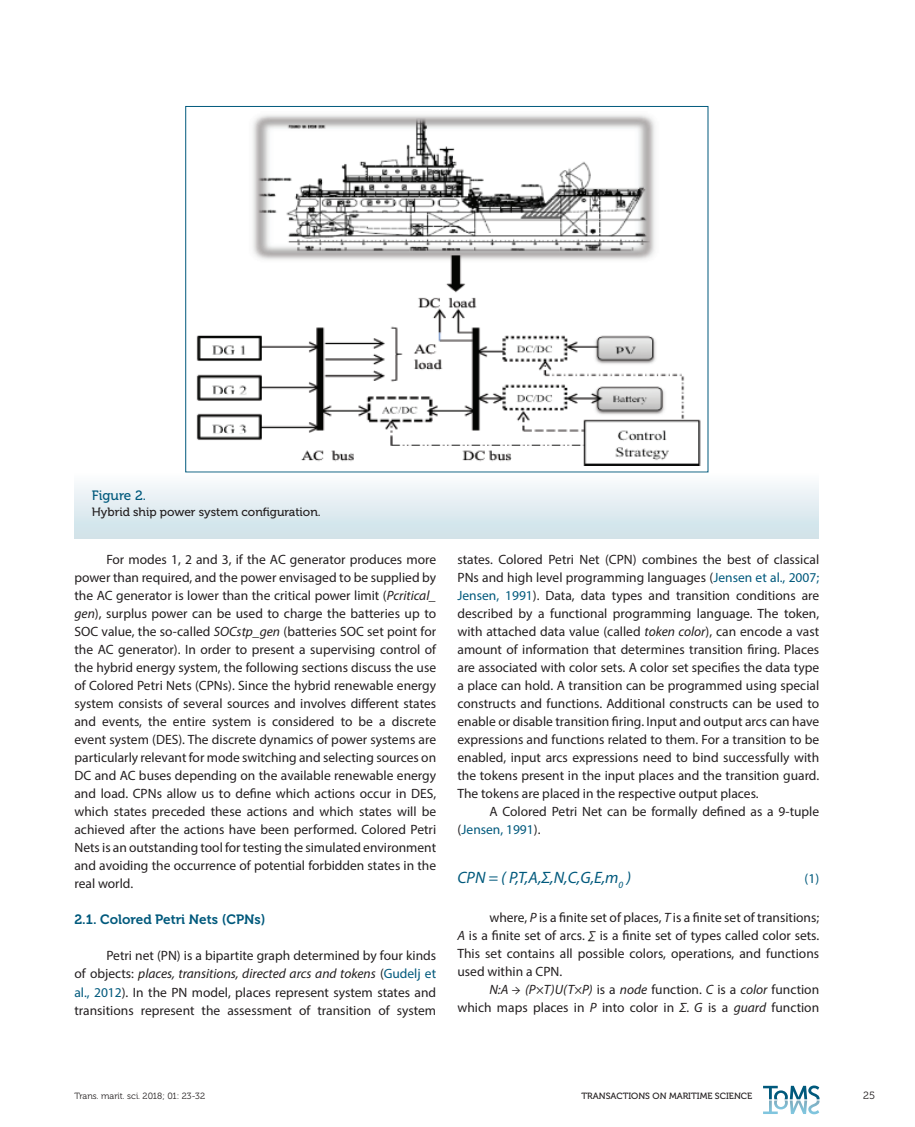
<style>
.page{position:relative;width:915px;height:1127px;background:#fff}
.page>*{position:absolute;margin:0;border:0;box-sizing:border-box;transform-origin:0 0}
.t1{font:italic 16.5px "Myriad Pro";color:#00597c}
.t2{font:13.5px/18px "Myriad Pro";color:#231f20;text-align:justify}
.t3{font:13.5px "Museo 700";color:#00597c}
.t4{font:13.5px "Museo 500";color:#00597c}
.t5{font:13.5px "Myriad Pro";color:#00597c}
.t6{font:12px "Museo 500";color:#231f20}
.t7{font:10.5px "Museo 300";color:#231f20}
.t8{font:italic 9.6px "Myriad Pro";color:#00597c}
.t9{font:9px "Museo 300";color:#231f20}
.t10{font:9px "Museo 500";color:#231f20}
.s1{font-style:italic}
.s2{color:#00597c}
.s3{font-family:"Minion Pro";font-style:italic}
</style>
<div class="page">
<svg style="left:763px;top:1085px;width:56px;height:29px"></svg>
<img style="left:196px;top:115px;width:505px;height:350px">
<div style="left:74px;top:472px;width:744px;height:67px;background:linear-gradient(to bottom,#fdfdfe,#cce0e8)"></div>
<p class="t4" style="left:92px;top:488px;width:56px">Figure 2.</p>
<p class="t6" style="left:92px;top:506px;width:230px">Hybrid ship power system configuration.</p>
<p class="t2" style="left:74px;top:551px;width:363px;text-indent:32px">For modes 1, 2 and 3, if the AC generator produces more power than required, and the power envisaged to be supplied by the AC generator is lower than the critical power limit (<span class="s1">Pcritical_ gen</span>), surplus power can be used to charge the batteries up to SOC value, the so-called <span class="s1">SOCstp_gen</span> (batteries SOC set point for the AC generator). In order to present a supervising control of the hybrid energy system, the following sections discuss the use of Colored Petri Nets (CPNs). Since the hybrid renewable energy system consists of several sources and involves different states and events, the entire system is considered to be a discrete event system (DES). The discrete dynamics of power systems are particularly relevant for mode switching and selecting sources on DC and AC buses depending on the available renewable energy and load. CPNs allow us to define which actions occur in DES, which states preceded these actions and which states will be achieved after the actions have been performed. Colored Petri Nets is an outstanding tool for testing the simulated environment and avoiding the occurrence of potential forbidden states in the real world.</p>
<p class="t3" style="left:74px;top:912px;width:192px">2.1. Colored Petri Nets (CPNs)</p>
<p class="t2" style="left:74px;top:947px;width:363px;text-indent:32px">Petri net (PN) is a bipartite graph determined by four kinds of objects: <span class="s1">places, transitions, directed arcs and tokens</span> (<span class="s2">Gudelj et al., 2012</span>). In the PN model, places represent system states and transitions represent the assessment of transition of system</p>
<p class="t2" style="left:457px;top:551px;width:363px">states. Colored Petri Net (CPN) combines the best of classical PNs and high level programming languages (<span class="s2">Jensen et al., 2007; Jensen, 1991</span>). Data, data types and transition conditions are described by a functional programming language. The token, with attached data value (called <span class="s1">token color</span>), can encode a vast amount of information that determines transition firing. Places are associated with color sets. A color set specifies the data type a place can hold. A transition can be programmed using special constructs and functions. Additional constructs can be used to enable or disable transition firing. Input and output arcs can have expressions and functions related to them. For a transition to be enabled, input arcs expressions need to bind successfully with the tokens present in the input places and the transition guard.<br>The tokens are placed in the respective output places.</p>
<p class="t2" style="left:457px;top:803px;width:363px;text-indent:32px">A Colored Petri Net can be formally defined as a 9-tuple (<span class="s2">Jensen, 1991</span>).</p>
<p class="t1" style="left:457px;top:867px;width:162px">CPN = ( P,T,A,Σ,N,C,G,E,m</p>
<p class="t5" style="left:804px;top:870px;width:16px">(1)</p>
<p class="t8" style="left:618px;top:879px;width:14px">0 <sup>)</sup></p>
<p class="t2" style="left:457px;top:908px;width:363px;text-indent:32px">where, <span class="s1">P</span> is a finite set of places, <span class="s1">T</span> is a finite set of transitions; <span class="s1">A</span> is a finite set of arcs. <span class="s1">∑</span> is a finite set of types called color sets.<br>This set contains all possible colors, operations, and functions used within a CPN.</p>
<p class="t2" style="left:457px;top:980px;width:363px;text-align:right"><span class="s1">N:A</span> <span class="s3">→</span> <span class="s1">(P×T)U(T×P)</span> is a <span class="s1">node</span> function. <span class="s1">C</span> is a <span class="s1">color</span> function which maps places in <span class="s1">P</span> into color in <span class="s1">Σ. G</span> is a <span class="s1">guard</span> function</p>
<p class="t9" style="left:74px;top:1091px;width:132px">Trans. marit. sci. 2018; 01: 23-32</p>
<p class="t10" style="left:581px;top:1091px;width:172px">TRANSACTIONS ON MARITIME SCIENCE</p>
<p class="t7" style="left:862px;top:1090px;width:13px">25</p>
</div>
